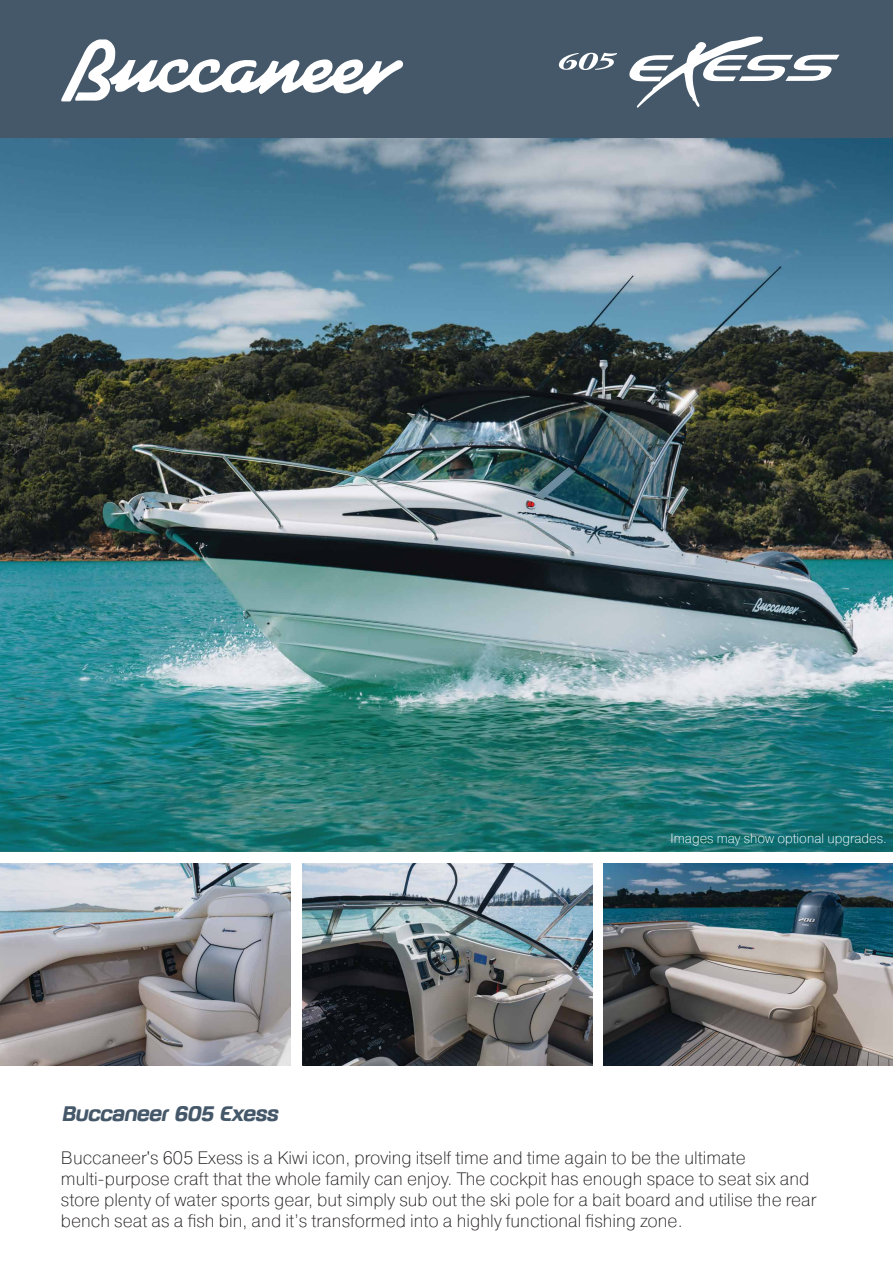
<style>
.page{position:relative;width:893px;height:1263px;background:#fff}
.page>*{position:absolute;margin:0;border:0;box-sizing:border-box;transform-origin:0 0}
.t1{font:700 21px "GFT Yamaha Motor Bold Italic OTF";color:#45586a}
.t2{font:200 18px/21px "Pragmatica";color:#231f20}
.t3{font:200 13.5px "Pragmatica";color:#fff}
</style>
<div class="page">
<div style="left:0;top:0;width:893px;height:139px;background:#45586a"></div>
<svg style="left:559px;top:53px;width:58px;height:17px"></svg>
<img style="left:302px;top:864px;width:290px;height:201px">
<img style="left:603px;top:863px;width:290px;height:202px">
<img style="left:0;top:863px;width:291px;height:202px">
<img style="left:0;top:138px;width:893px;height:713px">
<svg style="left:61px;top:39px;width:342px;height:63px"></svg>
<svg style="left:629px;top:36px;width:210px;height:73px"></svg>
<p class="t1" style="left:63px;top:1100px;width:218px">Buccaneer 605 Exess</p>
<p class="t3" style="left:671px;top:830px;width:218px">Images may show optional upgrades.</p>
<p class="t2" style="left:61px;top:1147px;width:757px">Buccaneer's 605 Exess is a Kiwi icon, proving itself time and time again to be the ultimate multi-purpose craft that the whole family can enjoy. The cockpit has enough space to seat six and store plenty of water sports gear, but simply sub out the ski pole for a bait board and utilise the rear bench seat as a fish bin, and it’s transformed into a highly functional fishing zone.</p>
</div>
